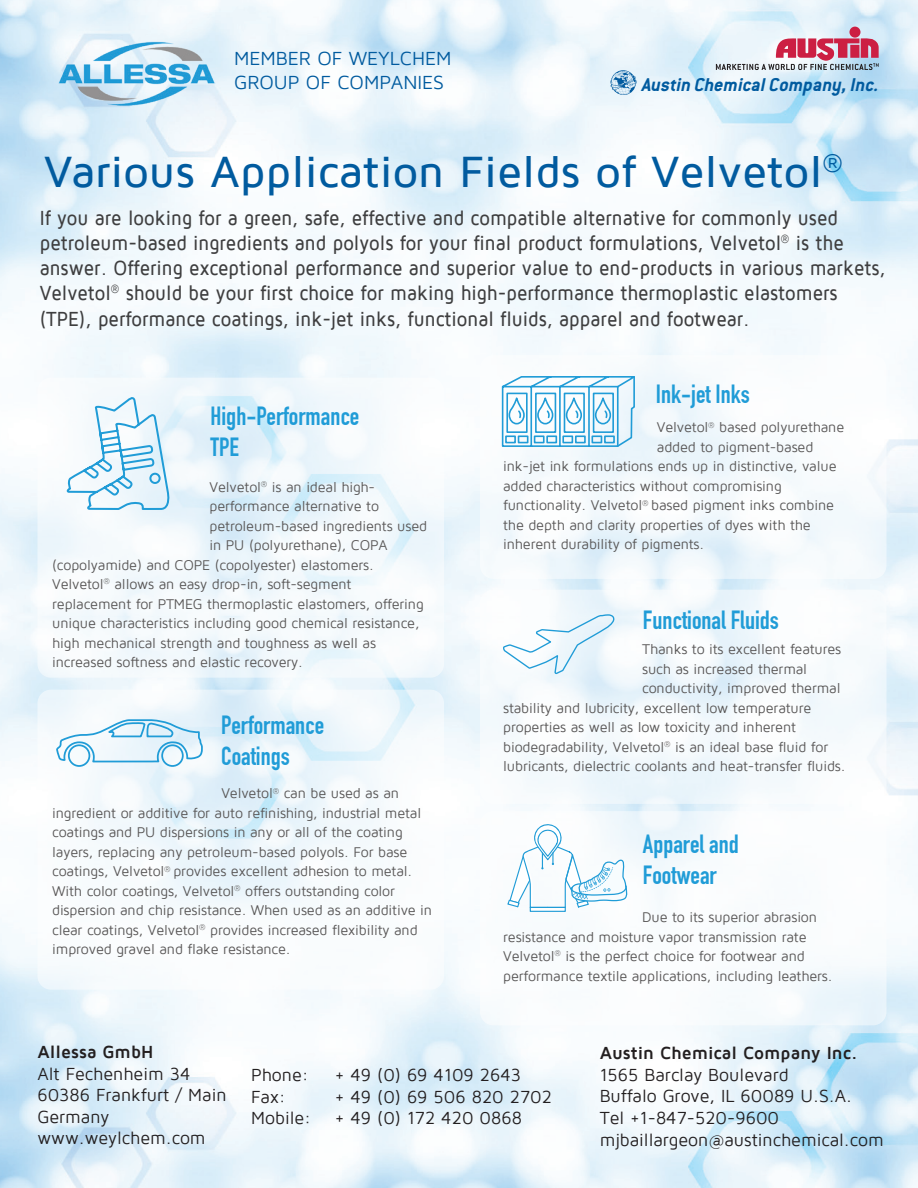
<style>
.page{position:relative;width:918px;height:1188px;background:#fff}
.page>*{position:absolute;margin:0;border:0;box-sizing:border-box;transform-origin:0 0}
.t1{font:500 45px "Maven Pro";color:#015b9f}
.t2{font:25.8px/30.9px "DIN Engschrift";color:#209cd7}
.t3{font:500 21px/25.2px "Maven Pro";color:#3e3e3f;scale:.89 1}
.t4{font:italic 700 20.4px "Conduit ITC";color:#015b9f}
.t5{font:19.5px/23.4px "Maven Pro";letter-spacing:-.005em;color:#015b9f}
.t6{font:18px/21.6px "Maven Pro";color:#231f20}
.t7{font:700 18px "Maven Pro";color:#231f20}
.t8{font:14.55px/19.5px "Maven Pro";letter-spacing:-.01em;color:#585656}
</style>
<div class="page">
<img style="left:0;top:0;width:918px;height:616px">
<img style="left:0;top:616px;width:918px;height:572px">
<svg style="left:38px;top:378px;width:406px;height:300px;fill:#f4f9fc"></svg>
<svg style="left:480px;top:355px;width:406px;height:224px;fill:#f6fbfd"></svg>
<svg style="left:38px;top:690px;width:406px;height:300px"></svg>
<svg style="left:480px;top:590px;width:406px;height:214px;fill:#f5fafc"></svg>
<div style="left:480px;top:811px;width:406px;height:214px;background:#fff;border-radius:14px"></div>
<svg style="left:610px;top:70px;width:27px;height:26px"></svg>
<div style="left:849px;top:27px;width:12px;height:11px;background:#cc1f43;border-radius:50%"></div>
<svg style="left:716px;top:38px;width:163px;height:32px;background:#cda1b1"></svg>
<img style="left:59px;top:39px;width:156px;height:67px">
<svg style="left:502px;top:614px;width:114px;height:78px"></svg>
<svg style="left:55px;top:718px;width:149px;height:50px"></svg>
<svg style="left:67px;top:396px;width:104px;height:120px"></svg>
<svg style="left:496px;top:375px;width:144px;height:73px"></svg>
<svg style="left:507px;top:823px;width:121px;height:89px"></svg>
<h3 class="t5" style="left:234px;top:47px;width:219px">MEMBER OF WEYLCHEM<br>GROUP OF COMPANIES</h3>
<h3 class="t4" style="left:641px;top:72px;width:243px">Austin ChemicalCompany,Inc.</h3>
<h1 class="t1" style="left:44px;top:148px;width:800px">Various Application Fields of Velvetol<sup>®</sup></h1>
<p class="t3" style="left:40px;top:205px;width:952px">If you are looking for a green, safe, effective and compatible alternative for commonly used petroleum-based ingredients and polyols for your final product formulations, Velvetol<sup>®</sup> is the answer. Offering exceptional performance and superior value to end-products in various markets, Velvetol<sup>®</sup> should be your first choice for making high-performance thermoplastic elastomers (TPE), performance coatings, ink-jet inks, functional fluids, apparel and footwear.</p>
<h2 class="t2" style="left:211px;top:401px;width:150px">High-Performance<br>TPE</h2>
<p class="t8" style="left:210px;top:477px;width:167px">Velvetol<sup>®</sup> is an ideal high-</p>
<p class="t8" style="left:210px;top:497px;width:171px">performance alternative to</p>
<p class="t8" style="left:210px;top:516px;width:219px">petroleum-based ingredients used</p>
<p class="t8" style="left:210px;top:536px;width:180px">in PU (polyurethane), COPA</p>
<p class="t8" style="left:52px;top:555px;width:323px">(copolyamide) and COPE (copolyester) elastomers.</p>
<p class="t8" style="left:52px;top:575px;width:301px">Velvetol<sup>®</sup> allows an easy drop-in, soft-segment</p>
<p class="t8" style="left:52px;top:594px;width:373px">replacement for PTMEG thermoplastic elastomers, offering</p>
<p class="t8" style="left:52px;top:614px;width:369px">unique characteristics including good chemical resistance,</p>
<p class="t8" style="left:52px;top:633px;width:325px">high mechanical strength and toughness as well as</p>
<p class="t8" style="left:52px;top:653px;width:252px">increased softness and elastic recovery.</p>
<h2 class="t2" style="left:221px;top:710px;width:105px">Performance<br>Coatings</h2>
<p class="t8" style="left:52px;top:784px;width:382px;text-indent:169px">Velvetol<sup>®</sup> can be used as an ingredient or additive for auto refinishing, industrial metal coatings and PU dispersions in any or all of the coating layers, replacing any petroleum-based polyols. For base coatings, Velvetol<sup>®</sup> provides excellent adhesion to metal.<br>With color coatings, Velvetol<sup>®</sup> offers outstanding color dispersion and chip resistance. When used as an additive in clear coatings, Velvetol<sup>®</sup> provides increased flexibility and improved gravel and flake resistance.</p>
<h2 class="t2" style="left:656px;top:378px;width:96px">Ink-jet Inks</h2>
<p class="t8" style="left:657px;top:418px;width:189px">Velvetol<sup>®</sup> based polyurethane</p>
<p class="t8" style="left:657px;top:437px;width:158px">added to pigment-based</p>
<p class="t8" style="left:503px;top:457px;width:335px">ink-jet ink formulations ends up in distinctive, value</p>
<p class="t8" style="left:503px;top:476px;width:280px">added characteristics without compromising</p>
<p class="t8" style="left:503px;top:496px;width:332px">functionality. Velvetol<sup>®</sup> based pigment inks combine</p>
<p class="t8" style="left:503px;top:515px;width:309px">the depth and clarity properties of dyes with the</p>
<p class="t8" style="left:503px;top:535px;width:203px">inherent durability of pigments.</p>
<h2 class="t2" style="left:643px;top:605px;width:137px">Functional Fluids</h2>
<p class="t8" style="left:642px;top:640px;width:201px">Thanks to its excellent features</p>
<p class="t8" style="left:642px;top:659px;width:167px">such as increased thermal</p>
<p class="t8" style="left:642px;top:679px;width:200px">conductivity, improved thermal</p>
<p class="t8" style="left:503px;top:698px;width:310px">stability and lubricity, excellent low temperature</p>
<p class="t8" style="left:503px;top:718px;width:294px">properties as well as low toxicity and inherent</p>
<p class="t8" style="left:503px;top:737px;width:327px">biodegradability, Velvetol<sup>®</sup> is an ideal base fluid for</p>
<p class="t8" style="left:503px;top:757px;width:344px">lubricants, dielectric coolants and heat-transfer fluids.</p>
<h2 class="t2" style="left:643px;top:828px;width:97px">Apparel and<br>Footwear</h2>
<p class="t8" style="left:503px;top:908px;width:331px;text-indent:139px">Due to its superior abrasion resistance and moisture vapor transmission rate Velvetol<sup>®</sup> is the perfect choice for footwear and performance textile applications, including leathers.</p>
<p class="t7" style="left:37px;top:1042px;width:118px">Allessa GmbH</p>
<p class="t6" style="left:37px;top:1063px;width:191px">Alt Fechenheim 34<br>60386 Frankfurt / Main<br>Germany www.weylchem.com</p>
<p class="t6" style="left:251px;top:1065px;width:59px">Phone:</p>
<p class="t6" style="left:335px;top:1065px;width:188px">+ 49 (0) 69 4109 2643</p>
<p class="t6" style="left:251px;top:1086px;width:36px">Fax:</p>
<p class="t6" style="left:335px;top:1086px;width:219px">+ 49 (0) 69 506 820 2702</p>
<p class="t6" style="left:251px;top:1108px;width:62px">Mobile:</p>
<p class="t6" style="left:335px;top:1108px;width:189px">+ 49 (0) 172 420 0868</p>
<p class="t7" style="left:600px;top:1044px;width:260px">Austin Chemical Company Inc.</p>
<p class="t6" style="left:600px;top:1064px;width:286px">1565 Barclay Boulevard<br>Buffalo Grove, IL 60089 U.S.A.<br>Tel +1-847-520-9600 mjbaillargeon@austinchemical.com</p>
</div>
